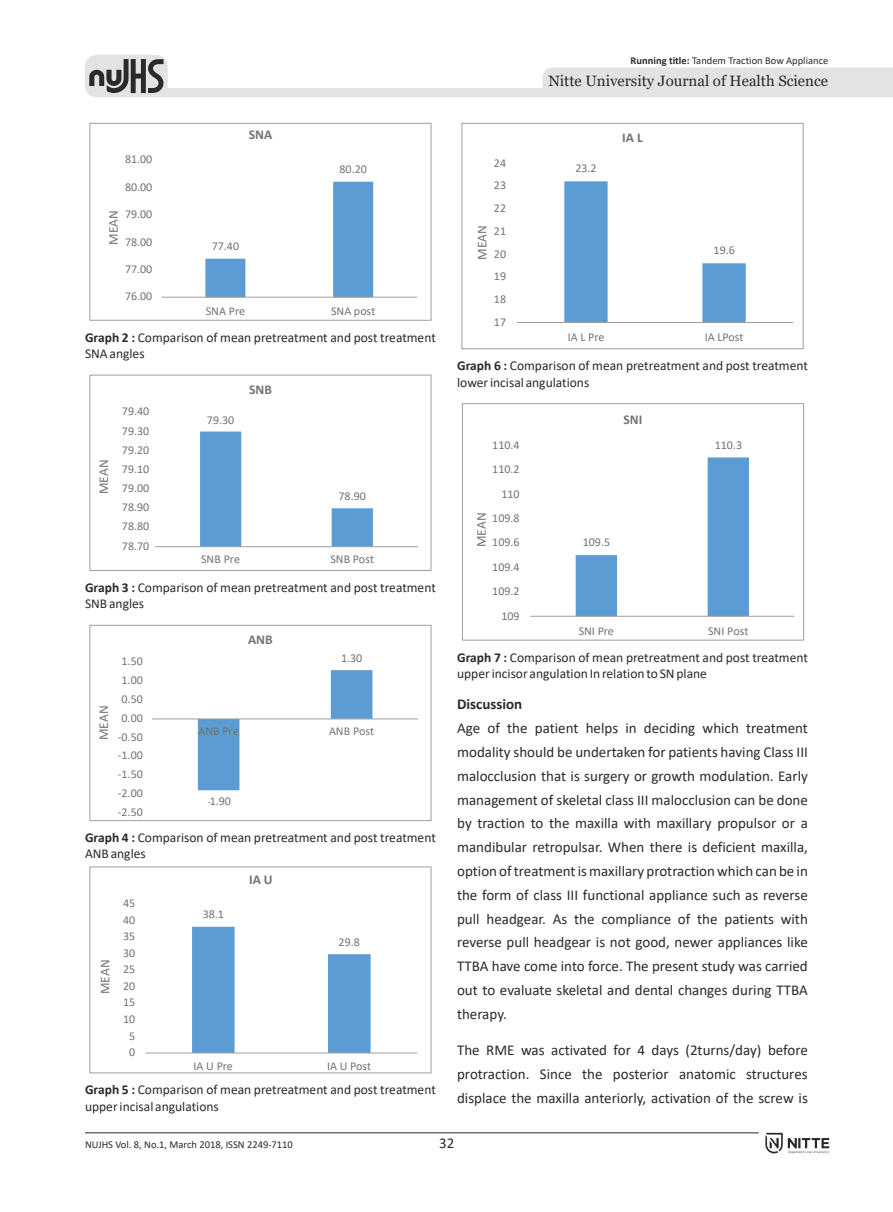
<style>
.page{position:relative;width:893px;height:1212px;background:#fff}
.page>*{position:absolute;margin:0;border:0;box-sizing:border-box;transform-origin:0 0}
.t1{font:15px/23.9px "Calibri";color:#2b2929;text-align:justify}
.t2{font:15px "Georgia";color:#2b2929}
.t3{font:700 15px "Calibri";color:#2b2929}
.t4{font:13.5px/16.5px "Calibri";color:#2b2929}
.t5{font:13.5px "Calibri";color:#737370}
.t6{font:700 13.5px "Calibri";color:#737370}
.t7{font:12px "Calibri";color:#737370}
.t8{font:10.5px "Calibri";color:#2b2929}
.s1{font-weight:700}
.s2{font-size:10.2px}
</style>
<div class="page">
<hr style="left:85px;top:1132px;width:674px;height:1px;background:#2b2929">
<svg style="left:85px;top:55px;width:808px;height:42px"></svg>
<svg style="left:765px;top:1133px;width:64px;height:20px"></svg>
<svg style="left:205px;top:182px;width:168px;height:115px"></svg>
<hr style="left:161px;top:297px;width:256px;height:1px;background:#9e9e9e">
<div style="left:89px;top:123px;width:342px;height:198px;border:1px solid #9e9e9e"></div>
<svg style="left:200px;top:431px;width:173px;height:115px"></svg>
<hr style="left:155px;top:546px;width:263px;height:1px;background:#9e9e9e">
<div style="left:89px;top:375px;width:342px;height:196px;border:1px solid #9e9e9e"></div>
<svg style="left:198px;top:670px;width:174px;height:120px"></svg>
<hr style="left:152px;top:718px;width:266px;height:1px;background:#9e9e9e">
<div style="left:89px;top:625px;width:342px;height:196px;border:1px solid #9e9e9e"></div>
<svg style="left:192px;top:927px;width:179px;height:125px"></svg>
<hr style="left:145px;top:1052px;width:272px;height:1px;background:#9e9e9e">
<div style="left:89px;top:866px;width:342px;height:207px;border:1px solid #9e9e9e"></div>
<svg style="left:564px;top:181px;width:182px;height:141px"></svg>
<hr style="left:517px;top:322px;width:276px;height:1px;background:#9e9e9e">
<div style="left:462px;top:123px;width:341px;height:226px;border:1px solid #9e9e9e"></div>
<svg style="left:576px;top:457px;width:173px;height:159px"></svg>
<hr style="left:530px;top:616px;width:264px;height:1px;background:#9e9e9e">
<div style="left:462px;top:403px;width:342px;height:237px;border:1px solid #9e9e9e"></div>
<p class="t8" style="left:631px;top:53px;width:199px"><span class="s1">Running title:</span> Tandem Traction Bow Appliance</p>
<p class="t7" style="left:125px;top:151px;width:29px">81.00</p>
<p class="t7" style="left:125px;top:178px;width:29px">80.00</p>
<p class="t7" style="left:125px;top:206px;width:29px">79.00</p>
<p class="t5" style="left:104px;top:245px;width:36px;rotate:-90deg">MEAN</p>
<p class="t7" style="left:125px;top:233px;width:29px">78.00</p>
<p class="t7" style="left:125px;top:261px;width:29px">77.00</p>
<p class="t7" style="left:125px;top:288px;width:29px">76.00</p>
<p class="t6" style="left:249px;top:125px;width:25px">SNA</p>
<p class="t7" style="left:212px;top:238px;width:29px">77.40</p>
<p class="t7" style="left:339px;top:161px;width:29px">80.20</p>
<p class="t7" style="left:206px;top:303px;width:41px">SNA Pre</p>
<p class="t7" style="left:331px;top:303px;width:46px">SNA post</p>
<p class="t4" style="left:85px;top:328px;width:352px"><span class="s1">Graph 2 :</span> Comparison of mean pretreatment and post treatment<br>SNAangles</p>
<p class="t5" style="left:94px;top:494px;width:36px;rotate:-90deg">MEAN</p>
<p class="t7" style="left:122px;top:403px;width:29px">79.40</p>
<p class="t7" style="left:122px;top:422px;width:29px">79.30</p>
<p class="t7" style="left:122px;top:441px;width:29px">79.20</p>
<p class="t7" style="left:122px;top:461px;width:29px">79.10</p>
<p class="t7" style="left:122px;top:480px;width:29px">79.00</p>
<p class="t7" style="left:122px;top:499px;width:29px">78.90</p>
<p class="t7" style="left:122px;top:518px;width:29px">78.80</p>
<p class="t7" style="left:122px;top:537px;width:29px">78.70</p>
<p class="t7" style="left:207px;top:411px;width:29px">79.30</p>
<p class="t6" style="left:249px;top:380px;width:24px">SNB</p>
<p class="t7" style="left:339px;top:488px;width:29px">78.90</p>
<p class="t7" style="left:201px;top:551px;width:40px">SNB Pre</p>
<p class="t7" style="left:330px;top:551px;width:45px">SNB Post</p>
<p class="t4" style="left:85px;top:579px;width:352px"><span class="s1">Graph 3 :</span> Comparison of mean pretreatment and post treatment<br>SNBangles</p>
<p class="t5" style="left:94px;top:740px;width:36px;rotate:-90deg">MEAN</p>
<p class="t7" style="left:122px;top:653px;width:23px">1.50</p>
<p class="t7" style="left:122px;top:672px;width:23px">1.00</p>
<p class="t7" style="left:122px;top:691px;width:23px">0.50</p>
<p class="t7" style="left:122px;top:709px;width:23px">0.00</p>
<p class="t7" style="left:118px;top:728px;width:26px">-0.50</p>
<p class="t7" style="left:118px;top:747px;width:26px">-1.00</p>
<p class="t7" style="left:118px;top:766px;width:26px">-1.50</p>
<p class="t7" style="left:118px;top:785px;width:26px">-2.00</p>
<p class="t7" style="left:118px;top:803px;width:26px">-2.50</p>
<p class="t6" style="left:248px;top:630px;width:26px">ANB</p>
<p class="t7" style="left:341px;top:650px;width:23px">1.30</p>
<p class="t7" style="left:199px;top:723px;width:42px">ANB Pre</p>
<p class="t7" style="left:329px;top:723px;width:47px">ANB Post</p>
<p class="t7" style="left:208px;top:793px;width:24px"><span class="s2">-</span>1.90</p>
<p class="t4" style="left:85px;top:829px;width:352px"><span class="s1">Graph 4 :</span> Comparison of mean pretreatment and post treatment<br>ANBangles</p>
<p class="t5" style="left:96px;top:994px;width:36px;rotate:-90deg">MEAN</p>
<p class="t7" style="left:123px;top:895px;width:14px">45</p>
<p class="t7" style="left:123px;top:911px;width:14px">40</p>
<p class="t7" style="left:123px;top:928px;width:14px">35</p>
<p class="t7" style="left:123px;top:944px;width:14px">30</p>
<p class="t7" style="left:123px;top:961px;width:14px">25</p>
<p class="t7" style="left:123px;top:977px;width:14px">20</p>
<p class="t7" style="left:123px;top:994px;width:14px">15</p>
<p class="t7" style="left:123px;top:1011px;width:14px">10</p>
<p class="t7" style="left:129px;top:1027px;width:8px">5</p>
<p class="t7" style="left:129px;top:1044px;width:8px">0</p>
<p class="t7" style="left:203px;top:906px;width:23px">38.1</p>
<p class="t6" style="left:249px;top:870px;width:25px">IA U</p>
<p class="t7" style="left:339px;top:933px;width:23px">29.8</p>
<p class="t7" style="left:194px;top:1058px;width:41px">IA U Pre</p>
<p class="t7" style="left:327px;top:1058px;width:46px">IA U Post</p>
<p class="t4" style="left:85px;top:1081px;width:352px"><span class="s1">Graph 5 :</span> Comparison of mean pretreatment and post treatment upperincisal angulations</p>
<p class="t2" style="left:548px;top:72px;width:281px">Nitte University Journal of Health Science</p>
<p class="t5" style="left:473px;top:260px;width:36px;rotate:-90deg">MEAN</p>
<p class="t7" style="left:494px;top:154px;width:14px">24</p>
<p class="t7" style="left:494px;top:177px;width:14px">23</p>
<p class="t7" style="left:494px;top:200px;width:14px">22</p>
<p class="t7" style="left:494px;top:223px;width:14px">21</p>
<p class="t7" style="left:494px;top:245px;width:14px">20</p>
<p class="t7" style="left:494px;top:268px;width:14px">19</p>
<p class="t7" style="left:494px;top:291px;width:14px">18</p>
<p class="t7" style="left:494px;top:314px;width:14px">17</p>
<p class="t7" style="left:575px;top:160px;width:23px">23.2</p>
<p class="t6" style="left:622px;top:128px;width:22px">IA L</p>
<p class="t7" style="left:714px;top:242px;width:23px">19.6</p>
<p class="t7" style="left:568px;top:329px;width:38px">IA L Pre</p>
<p class="t7" style="left:705px;top:329px;width:40px">IA LPost</p>
<p class="t4" style="left:457px;top:357px;width:352px"><span class="s1">Graph 6 :</span> Comparison of mean pretreatment and post treatment lowerincisal angulations</p>
<p class="t7" style="left:492px;top:436px;width:29px">110.4</p>
<p class="t7" style="left:492px;top:461px;width:29px">110.2</p>
<p class="t7" style="left:501px;top:485px;width:20px">110</p>
<p class="t5" style="left:472px;top:547px;width:36px;rotate:-90deg">MEAN</p>
<p class="t7" style="left:492px;top:510px;width:29px">109.8</p>
<p class="t7" style="left:492px;top:534px;width:29px">109.6</p>
<p class="t7" style="left:492px;top:558px;width:29px">109.4</p>
<p class="t7" style="left:492px;top:583px;width:29px">109.2</p>
<p class="t7" style="left:501px;top:607px;width:20px">109</p>
<p class="t6" style="left:623px;top:410px;width:21px">SNI</p>
<p class="t7" style="left:583px;top:534px;width:29px">109.5</p>
<p class="t7" style="left:715px;top:436px;width:29px">110.3</p>
<p class="t7" style="left:579px;top:622px;width:37px">SNI Pre</p>
<p class="t7" style="left:708px;top:622px;width:42px">SNI Post</p>
<p class="t4" style="left:457px;top:648px;width:352px"><span class="s1">Graph 7 :</span> Comparison of mean pretreatment and post treatment upperincisor angulation In relation to SNplane</p>
<p class="t3" style="left:457px;top:694px;width:67px">Discussion</p>
<p class="t1" style="left:457px;top:716px;width:352px">Age of the patient helps in deciding which treatment modality should be undertaken for patients having Class III malocclusion that is surgery or growth modulation. Early management of skeletal class III malocclusion can be done by traction to the maxilla with maxillary propulsor or a mandibular retropulsar. When there is deficient maxilla, option oftreatmentismaxillary protraction which can be in the form of class III functional appliance such as reverse pull headgear. As the compliance of the patients with reverse pull headgear is not good, newer appliances like TTBA have come into force. The present study was carried out to evaluate skeletal and dental changes during TTBA therapy.</p>
<p class="t1" style="left:457px;top:1038px;width:352px">The RME was activated for 4 days (2turns/day) before protraction. Since the posterior anatomic structures displace the maxilla anteriorly, activation of the screw is</p>
<p class="t8" style="left:85px;top:1138px;width:209px">NUJHS Vol. 8, No.1, March 2018, ISSN 2249-7110</p>
<p class="t1" style="left:439px;top:1131px;width:17px">32</p>
</div>
